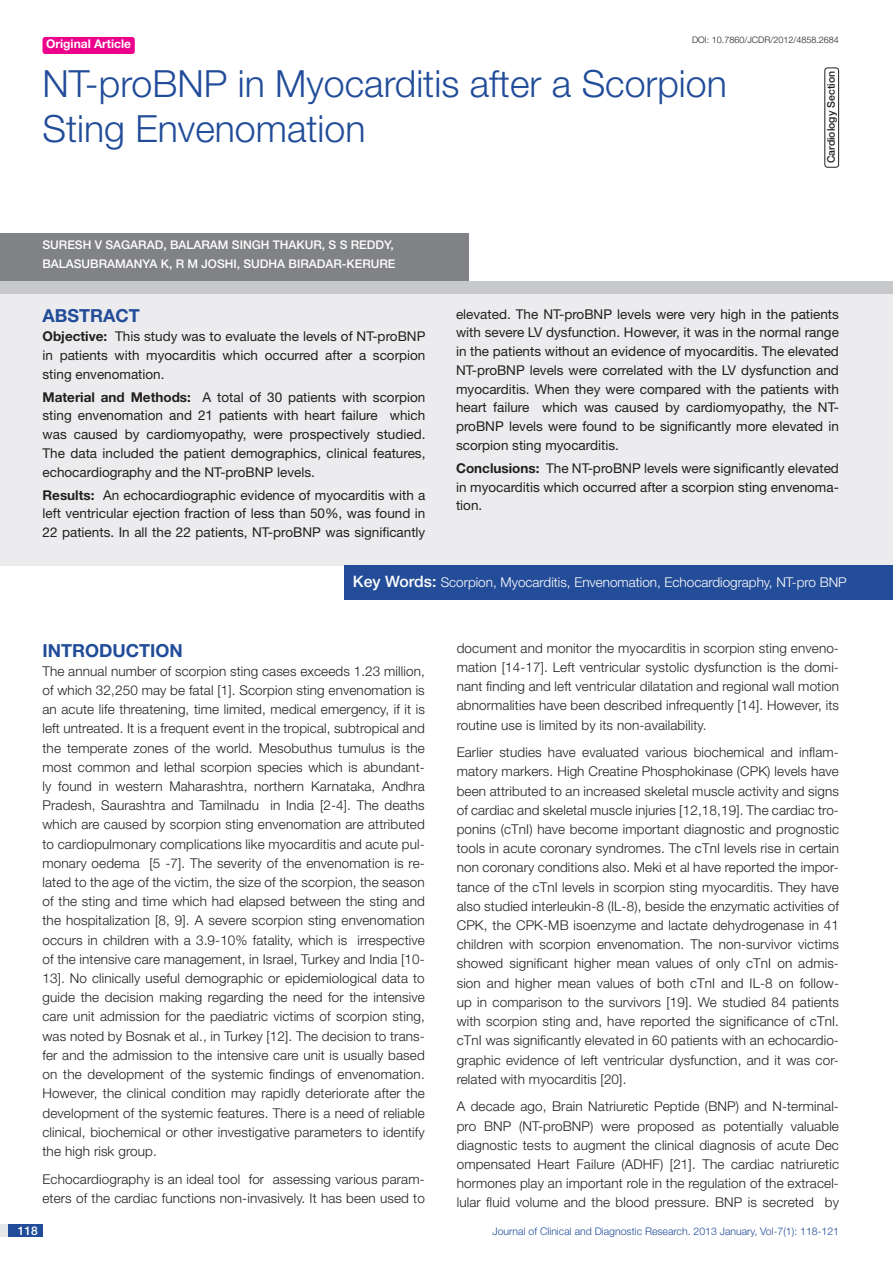
<style>
.page{position:relative;width:893px;height:1263px;background:#fff}
.page>*{position:absolute;margin:0;border:0;box-sizing:border-box;transform-origin:0 0}
.t1{font:300 37.5px/45px "Helvetica Neue";color:#214c99}
.Level_1{font:700 18px "Helvetica Neue";color:#214c99}
.Abstract_head{font:700 18px "Helvetica Neue";color:#214c99}
.Body_text{font:300 13.5px/19.2px "Helvetica Neue";letter-spacing:.01em;color:#231f20;text-align:justify}
.Abstract_text{font:13.5px/18.8px "Helvetica Neue";color:#231f20;text-align:justify}
.t2{font:300 13.5px "Helvetica Neue";color:#fff}
.Author{font:500 12px "Helvetica Neue";color:#fff}
.t3{font:700 12px "Helvetica Neue";color:#fff}
.t4{font:300 10.5px "Helvetica Neue";color:#214c99}
.t5{font:500 10.5px "Helvetica Neue";color:#231f20}
.DOI{font:300 9px "Helvetica Neue";color:#231f20}
.s1{color:#244d99}
.s2{font-weight:700}
.s3{font-weight:500;font-size:15.75px}
</style>
<div class="page">
<div style="left:0;top:1224px;width:43px;height:13px;background:#e6e7e9"></div>
<div style="left:8px;top:1224px;width:35px;height:13px;background:#214c99"></div>
<div style="left:43px;top:37px;width:92px;height:17px;background:#ed028c;border-radius:3px"></div>
<div style="left:0;top:290px;width:893px;height:276px;background:#ececee"></div>
<div style="left:0;top:281px;width:893px;height:12px;background:#c7c8ca"></div>
<div style="left:344px;top:565px;width:549px;height:34px;background:#244d99"></div>
<div style="left:0;top:233px;width:468px;height:48px;background:#808285"></div>
<div style="left:824px;top:68px;width:15px;height:100px;border:1px solid #231f20;border-radius:3px"></div>
<p class="DOI" style="left:692px;top:35px;width:148px">DOI: 10.7860/JCDR/2012/4858.2684</p>
<p class="t3" style="left:46px;top:37px;width:87px">Original Article</p>
<p class="t1" style="left:43px;top:60px;width:686px">NT-proBNP in Myocarditis after a Scorpion<br>Sting Envenomation</p>
<p class="t5" style="left:825px;top:163px;width:94px;rotate:-90deg">CARDIOLOGY SECTION</p>
<p class="Author" style="left:43px;top:238px;width:353px">SURESH V SAGARAD, BALARAM SINGH THAKUR, S S REDDY,</p>
<p class="Author" style="left:43px;top:257px;width:354px">BALASUBRAMANYA K, R M JOSHI, SUDHA BIRADAR-KERURE</p>
<p class="Abstract_head" style="left:43px;top:305px;width:99px">ABST<span class="s1">RAC</span>T</p>
<p class="Abstract_text" style="left:43px;top:327px;width:384px"><span class="s2">Objective:</span> This study was to evaluate the levels of NT-proBNP in patients with myocarditis which occurred after a scorpion sting envenomation.</p>
<p class="Abstract_text" style="left:43px;top:387px;width:384px"><span class="s2">Material and Methods:</span> A total of 30 patients with scorpion sting envenomation and 21 patients with heart failure which was caused by cardiomyopathy, were prospectively studied.<br>The data included the patient demographics, clinical features, echocardiography and the NT-proBNP levels.</p>
<p class="Abstract_text" style="left:43px;top:485px;width:384px"><span class="s2">Results:</span> An echocardiographic evidence of myocarditis with a left ventricular ejection fraction of less than 50%, was found in 22 patients. In all the 22 patients, NT-proBNP was significantly</p>
<p class="Abstract_text" style="left:456px;top:304px;width:384px">elevated. The NT-proBNP levels were very high in the patients with severe LV dysfunction. However, it was in the normal range in the patients without an evidence of myocarditis. The elevated NT-proBNP levels were correlated with the LV dysfunction and myocarditis. When they were compared with the patients with heart failure which was caused by cardiomyopathy, the NT&shy;proBNP levels were found to be significantly more elevated in scorpion sting myocarditis.</p>
<p class="Abstract_text" style="left:456px;top:459px;width:384px"><span class="s2">Conclusions:</span> The NT-proBNP levels were significantly elevated in myocarditis which occurred after a scorpion sting envenoma&shy;tion.</p>
<p class="t2" style="left:353px;top:574px;width:495px"><span class="s3">KEY WORDS:</span> Scorpion, Myocarditis, Envenomation, Echocardiography, NT-pro BNP</p>
<p class="Level_1" style="left:43px;top:639px;width:33px">Intro</p>
<p class="Level_1" style="left:99px;top:639px;width:39px">ductio</p>
<p class="Level_1" style="left:169px;top:639px;width:15px">n</p>
<p class="Body_text" style="left:43px;top:661px;width:384px">The annual number of scorpion sting cases exceeds 1.23 million, of which 32,250 may be fatal [1]. Scorpion sting envenomation is an acute life threatening, time limited, medical emergency, if it is left untreated. It is a frequent event in the tropical, subtropical and the temperate zones of the world. Mesobuthus tumulus is the most common and lethal scorpion species which is abundant&shy;ly found in western Maharashtra, northern Karnataka, Andhra Pradesh, Saurashtra and Tamilnadu in India [2-4]. The deaths which are caused by scorpion sting envenomation are attributed to cardiopulmonary complications like myocarditis and acute pul&shy;monary oedema [5 -7]. The severity of the envenomation is re&shy;lated to the age of the victim, the size of the scorpion, the season of the sting and time which had elapsed between the sting and the hospitalization [8, 9]. A severe scorpion sting envenomation occurs in children with a 3.9-10% fatality, which is irrespective of the intensive care management, in Israel, Turkey and India [10- 13]. No clinically useful demographic or epidemiological data to guide the decision making regarding the need for the intensive care unit admission for the paediatric victims of scorpion sting, was noted by Bosnak et al., in Turkey [12]. The decision to trans&shy;fer and the admission to the intensive care unit is usually based on the development of the systemic findings of envenomation.<br>However, the clinical condition may rapidly deteriorate after the development of the systemic features. There is a need of reliable clinical, biochemical or other investigative parameters to identify the high risk group.</p>
<p class="Body_text" style="left:43px;top:1169px;width:384px">Echocardiography is an ideal tool for assessing various param&shy;eters of the cardiac functions non-invasively. It has been used to</p>
<p class="Body_text" style="left:457px;top:638px;width:384px">document and monitor the myocarditis in scorpion sting enveno&shy;mation [14-17]. Left ventricular systolic dysfunction is the domi&shy;nant finding and left ventricular dilatation and regional wall motion abnormalities have been described infrequently [14]. However, its routine use is limited by its non-availability.</p>
<p class="Body_text" style="left:457px;top:742px;width:384px">Earlier studies have evaluated various biochemical and inflam&shy;matory markers. High Creatine Phosphokinase (CPK) levels have been attributed to an increased skeletal muscle activity and signs of cardiac and skeletal muscle injuries [12,18,19]. The cardiac tro&shy;ponins (cTnI) have become important diagnostic and prognostic tools in acute coronary syndromes. The cTnI levels rise in certain non coronary conditions also. Meki et al have reported the impor&shy;tance of the cTnI levels in scorpion sting myocarditis. They have also studied interleukin-8 (IL-8), beside the enzymatic activities of CPK, the CPK-MB isoenzyme and lactate dehydrogenase in 41 children with scorpion envenomation. The non-survivor victims showed significant higher mean values of only cTnI on admis&shy;sion and higher mean values of both cTnI and IL-8 on follow&shy;up in comparison to the survivors [19]. We studied 84 patients with scorpion sting and, have reported the significance of cTnI. cTnI was significantly elevated in 60 patients with an echocardio&shy;graphic evidence of left ventricular dysfunction, and it was cor&shy;related with myocarditis [20].</p>
<p class="Body_text" style="left:457px;top:1097px;width:384px">A decade ago, Brain Natriuretic Peptide (BNP) and N-terminal&shy;pro BNP (NT-proBNP) were proposed as potentially valuable diagnostic tests to augment the clinical diagnosis of acute Dec ompensated Heart Failure (ADHF) [21]. The cardiac natriuretic hormones play an important role in the regulation of the extracel&shy;lular fluid volume and the blood pressure. BNP is secreted by</p>
<p class="Author" style="left:18px;top:1223px;width:22px">118</p>
<p class="t4" style="left:492px;top:1225px;width:348px">Journal of Clinical and Diagnostic Research. 2013 January, Vol-7(1): 118-121</p>
</div>
